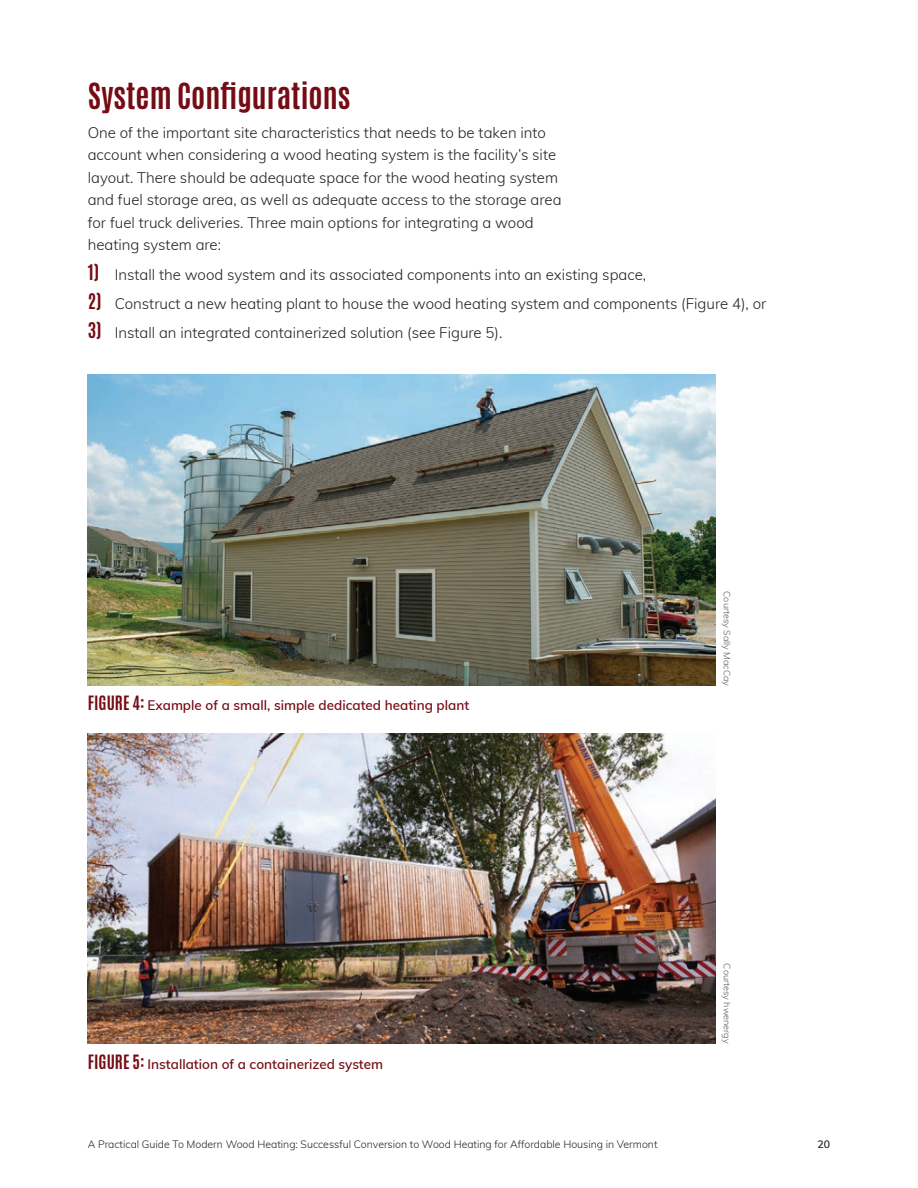
<style>
.page{position:relative;width:918px;height:1188px;background:#fff}
.page>*{position:absolute;margin:0;border:0;box-sizing:border-box;transform-origin:0 0}
.t1{font:700 30px "Antonio";color:#750c15}
.Paragraph_2col{font:300 15px/22.5px "Muli";color:#231f20}
.t2{font:600 13.5px "Muli";color:#750c15}
.t3{font:300 10.5px "Muli";color:#231f20}
.t4{font:600 10.5px "Muli";color:#231f20}
.Photo_Credit{font:300 9px "Muli";color:#57585a}
.s1{font-family:"Antonio";font-weight:700;font-size:18px;color:#750c15}
.s2{font-family:"Antonio";font-weight:700;font-size:16.5px}
</style>
<div class="page">
<img style="left:88px;top:375px;width:628px;height:310px">
<img style="left:88px;top:733px;width:627px;height:311px">
<h2 class="t1" style="left:88px;top:73px;width:264px">System Configurations</h2>
<p class="Paragraph_2col" style="left:88px;top:120px;width:475px">One of the important site characteristics that needs to be taken into account when considering a wood heating system is the facility’s site layout. There should be adequate space for the wood heating system and fuel storage area, as well as adequate access to the storage area for fuel truck deliveries. Three main options for integrating a wood heating system are:</p>
<p class="Paragraph_2col" style="left:88px;top:262px;width:560px"><span class="s1">1)</span> Install the wood system and its associated components into an existing space,</p>
<p class="Paragraph_2col" style="left:88px;top:291px;width:680px"><span class="s1">2)</span> Construct a new heating plant to house the wood heating system and components (Figure 4), or</p>
<p class="Paragraph_2col" style="left:88px;top:321px;width:416px"><span class="s1">3)</span> Install an integrated containerized solution (see Figure 5).</p>
<p class="t2" style="left:88px;top:695px;width:383px"><span class="s2">FIGURE 4:</span> Example of a small, simple dedicated heating plant</p>
<p class="t2" style="left:88px;top:1054px;width:297px"><span class="s2">FIGURE 5:</span> Installation of a containerized system</p>
<p class="Photo_Credit" style="left:734px;top:591px;width:96px;rotate:90deg">Courtesy Sally MacCay</p>
<p class="Photo_Credit" style="left:734px;top:963px;width:82px;rotate:90deg">Courtesy hwenergy</p>
<p class="t3" style="left:88px;top:1136px;width:571px">A Practical Guide To Modern Wood Heating: Successful Conversion to Wood Heating for Affordable Housing in Vermont</p>
<p class="t4" style="left:818px;top:1136px;width:14px">20</p>
</div>
